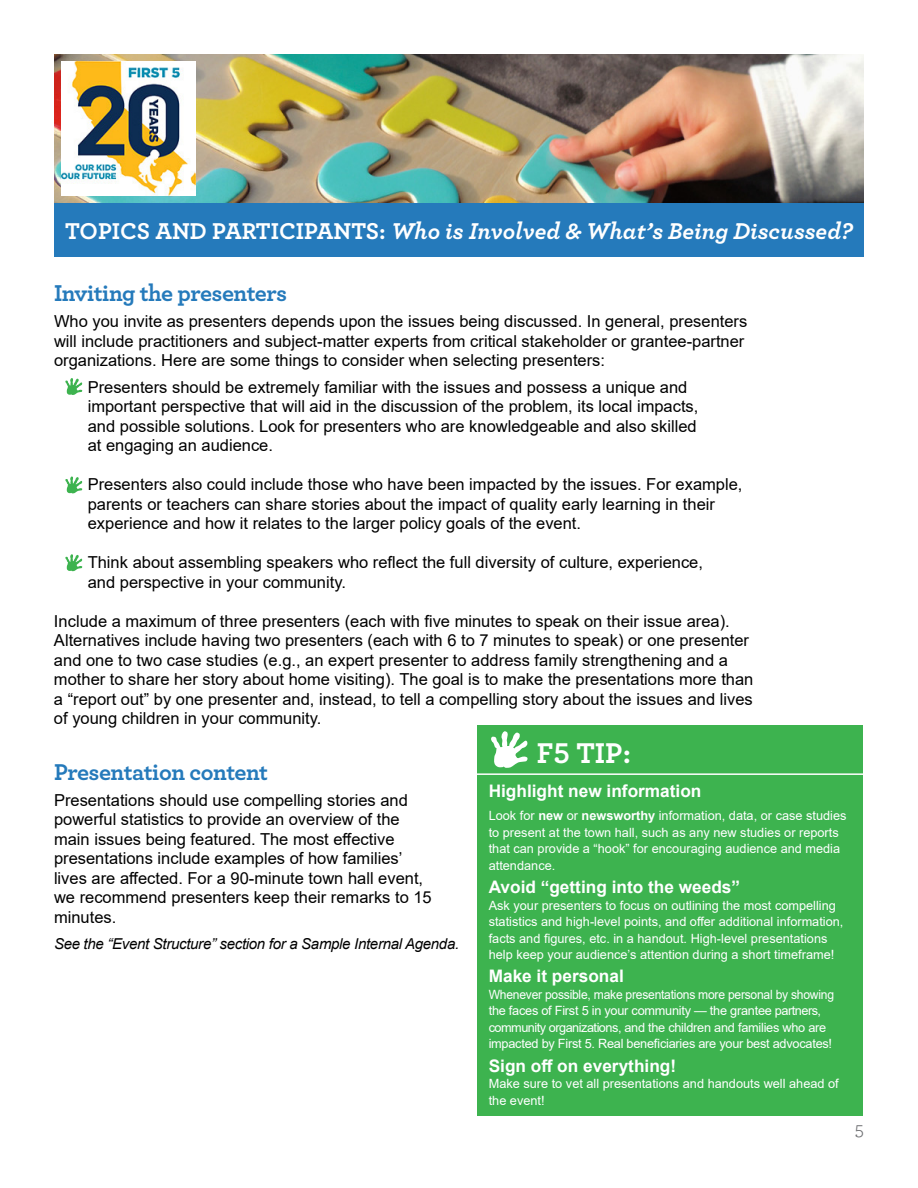
<style>
.page{position:relative;width:918px;height:1188px;background:#fff}
.page>*{position:absolute;margin:0;border:0;box-sizing:border-box;transform-origin:0 0}
.t1{font:700 30px "Archer";color:#fff}
.t2{font:italic 700 24px "Archer";color:#fff}
.t3{font:700 24px "Archer";letter-spacing:-.02em;color:#257abb}
.t4{font:19.5px "Archer";color:#6d6e71}
.t5{font:700 17.25px "Arial";color:#fff}
.t6{font:16.5px/19.5px "Arial";color:#000}
.t7{font:italic 15px "Arial";letter-spacing:-.02em;color:#000}
.t8{font:12.75px/16.5px "Arial";color:#fff}
.t9{font:12.75px/16.5px "Arial";letter-spacing:-.02em;color:#fff;scale:.95 1}
.s1{font-style:normal}
.s2{font-weight:700}
</style>
<div class="page">
<img style="left:54px;top:54px;width:810px;height:149px">
<div style="left:54px;top:203px;width:810px;height:54px;background:#257abb"></div>
<svg style="left:65px;top:378px;width:17px;height:17px"></svg>
<svg style="left:65px;top:476px;width:17px;height:17px"></svg>
<svg style="left:65px;top:554px;width:17px;height:17px"></svg>
<div style="left:477px;top:725px;width:386px;height:391px;background:#3db34f"></div>
<hr style="left:473px;top:773px;width:395px;height:2px;background:#fff">
<svg style="left:491px;top:731px;width:37px;height:37px"></svg>
<img style="left:62px;top:62px;width:134px;height:134px">
<h2 class="t2" style="left:65px;top:212px;width:789px"><span class="s1">TOPICS AND PARTICIPANTS:</span> Who is Involved &amp; What’s Being Discussed?</h2>
<h2 class="t3" style="left:54px;top:274px;width:235px">Inviting the presenters</h2>
<p class="t6" style="left:54px;top:312px;width:695px">Who you invite as presenters depends upon the issues being discussed. In general, presenters will include practitioners and subject-matter experts from critical stakeholder or grantee-partner organizations. Here are some things to consider when selecting presenters:</p>
<p class="t6" style="left:88px;top:377px;width:612px">Presenters should be extremely familiar with the issues and possess a unique and important perspective that will aid in the discussion of the problem, its local impacts, and possible solutions. Look for presenters who are knowledgeable and also skilled at engaging an audience.</p>
<p class="t6" style="left:88px;top:475px;width:656px">Presenters also could include those who have been impacted by the issues. For example, parents or teachers can share stories about the impact of quality early learning in their experience and how it relates to the larger policy goals of the event.</p>
<p class="t6" style="left:88px;top:553px;width:617px">Think about assembling speakers who reflect the full diversity of culture, experience, and perspective in your community.</p>
<p class="t6" style="left:54px;top:611px;width:701px">Include a maximum of three presenters (each with five minutes to speak on their issue area).<br>Alternatives include having two presenters (each with 6 to 7 minutes to speak) or one presenter and one to two case studies (e.g., an expert presenter to address family strengthening and a mother to share her story about home visiting). The goal is to make the presentations more than a “report out” by one presenter and, instead, to tell a compelling story about the issues and lives of young children in your community.</p>
<h2 class="t3" style="left:54px;top:753px;width:216px">Presentation content</h2>
<p class="t6" style="left:54px;top:790px;width:379px">Presentations should use compelling stories and powerful statistics to provide an overview of the main issues being featured. The most effective presentations include examples of how families’ lives are affected. For a 90-minute town hall event, we recommend presenters keep their remarks to 15 minutes.</p>
<p class="t7" style="left:54px;top:934px;width:407px">See the “Event Structure” section for a Sample Internal Agenda.</p>
<h1 class="t1" style="left:537px;top:729px;width:96px">F5 TIP:</h1>
<p class="t5" style="left:489px;top:779px;width:214px">Highlight new information</p>
<p class="t8" style="left:489px;top:808px;width:359px">Look for <span class="s2">new</span> or <span class="s2">newsworthy</span> information, data, or case studies to present at the town hall, such as any new studies or reports that can provide a “hook” for encouraging audience and media attendance.</p>
<p class="t5" style="left:489px;top:875px;width:253px">Avoid “getting into the weeds”</p>
<p class="t8" style="left:489px;top:897px;width:356px">Ask your presenters to focus on outlining the most compelling statistics and high-level points, and offer additional information, facts and figures, etc. in a handout. High-level presentations help keep your audience’s attention during a short timeframe!</p>
<p class="t5" style="left:489px;top:964px;width:137px">Make it personal</p>
<p class="t9" style="left:489px;top:986px;width:365px">Whenever possible, make presentations more personal by showing the faces of First 5 in your community — the grantee partners, community organizations, and the children and families who are impacted by First 5. Real beneficiaries are your best advocates!</p>
<p class="t5" style="left:489px;top:1053px;width:189px">Sign off on everything!</p>
<p class="t8" style="left:489px;top:1075px;width:352px">Make sure to vet all presentations and handouts well ahead of the event!</p>
<p class="t4" style="left:855px;top:1115px;width:11px">5</p>
</div>
